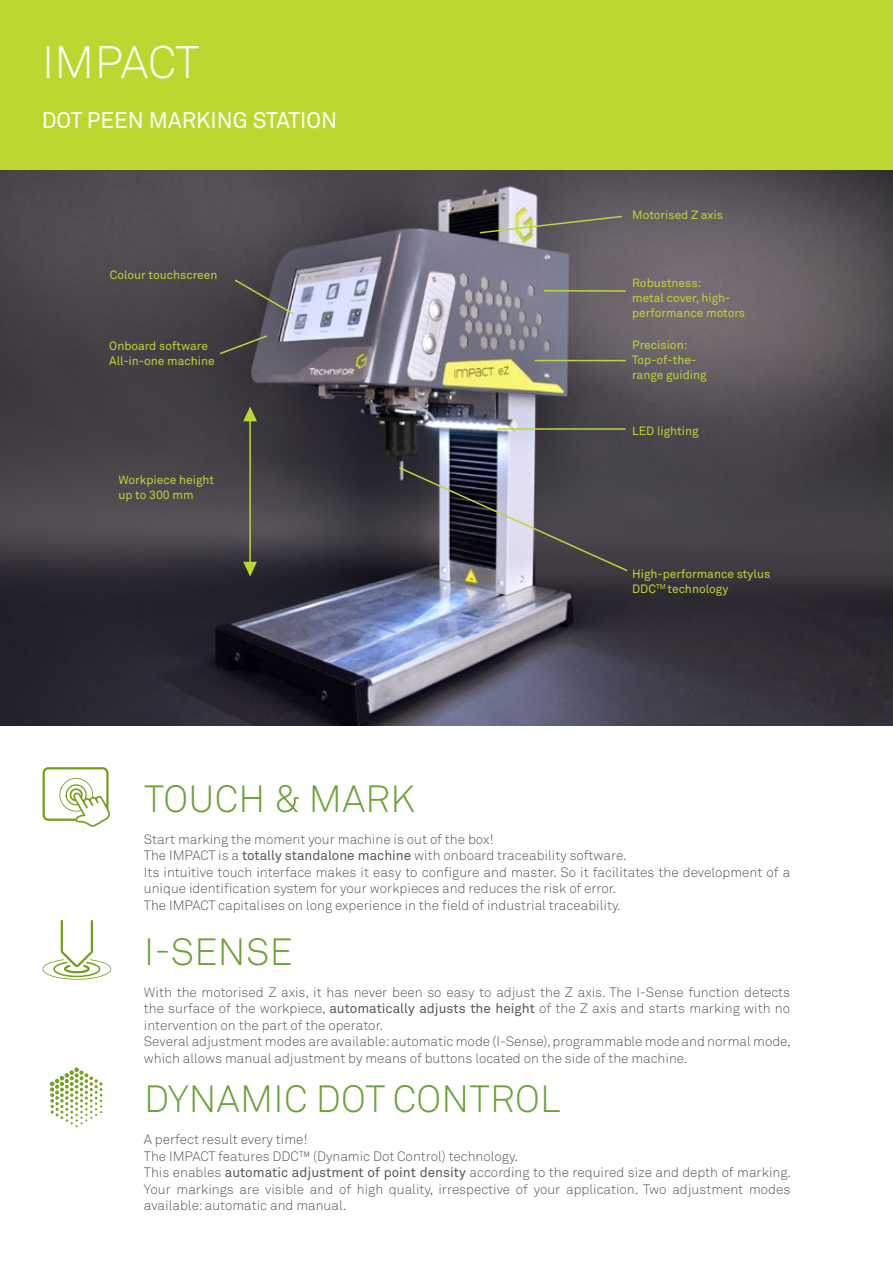
<style>
.page{position:relative;width:893px;height:1263px;background:#fff}
.page>*{position:absolute;margin:0;border:0;box-sizing:border-box;transform-origin:0 0}
.t1{font:300 45px "Akkurat Std";letter-spacing:-.005em;color:#fff}
.t2{font:300 37.5px "Akkurat Std";letter-spacing:.01em;color:#68a335}
.t3{font:22.5px "Akkurat Std";color:#fff}
.t4{font:300 13.5px/16.5px "Akkurat Std";color:#57585a}
.t5{font:12px/15px "Akkurat Std";color:#bed630}
.s1{font-weight:400}
</style>
<div class="page">
<div style="left:0;top:0;width:893px;height:170px;background:#bed630"></div>
<img style="left:0;top:170px;width:893px;height:555px">
<svg style="left:242px;top:406px;width:16px;height:16px"></svg>
<hr style="left:249px;top:417px;width:2px;height:147px;background:#bed638">
<svg style="left:242px;top:561px;width:16px;height:16px"></svg>
<svg style="left:43px;top:767px;width:67px;height:60px"></svg>
<svg style="left:43px;top:920px;width:68px;height:60px"></svg>
<svg style="left:50px;top:1067px;width:53px;height:60px"></svg>
<hr style="left:892px;top:1199px;width:1px;height:64px;background:#000001">
<svg style="left:478px;top:215px;width:146px;height:19px;background:#777669"></svg>
<svg style="left:218px;top:334px;width:51px;height:22px"></svg>
<svg style="left:233px;top:278px;width:63px;height:38px;background:#575558"></svg>
<hr style="left:544px;top:290px;width:82px;height:2px;background:#bed638">
<hr style="left:497px;top:428px;width:129px;height:2px;background:#bed638">
<hr style="left:534px;top:360px;width:92px;height:1px;background:#bed638">
<svg style="left:398px;top:466px;width:231px;height:107px;background:#5b5962"></svg>
<h1 class="t1" style="left:42px;top:36px;width:159px">IMPACT</h1>
<h3 class="t3" style="left:42px;top:107px;width:297px">DOT PEEN MARKING STATION</h3>
<p class="t5" style="left:110px;top:267px;width:109px">Colour touchscreen</p>
<p class="t5" style="left:109px;top:338px;width:107px">Onboard software<br>All-in-one machine</p>
<p class="t5" style="left:118px;top:472px;width:97px">Workpiece height up to 300 mm</p>
<h2 class="t2" style="left:144px;top:776px;width:273px">TOUCH &amp; MARK</h2>
<p class="t5" style="left:632px;top:207px;width:92px">Motorised Z axis</p>
<p class="t5" style="left:632px;top:275px;width:115px">Robustness:<br>metal cover, high&shy;performance motors</p>
<p class="t5" style="left:632px;top:337px;width:76px">Precision:<br>Top-of-the&shy;range guiding</p>
<p class="t5" style="left:632px;top:423px;width:68px">LED lighting</p>
<p class="t5" style="left:632px;top:566px;width:140px">High-performance stylus<br>DDC<sup>TM</sup> technology</p>
<p class="t4" style="left:144px;top:831px;width:648px">Start marking the moment your machine is out of the box!<br>The IMPACT is a <span class="s1">totally standalone machine</span> with onboard traceability software.<br>Its intuitive touch interface makes it easy to configure and master. So it facilitates the development of a unique identification system for your workpieces and reduces the risk of error.<br>The IMPACT capitalises on long experience in the field of industrial traceability.</p>
<h2 class="t2" style="left:144px;top:929px;width:150px">I-SENSE</h2>
<p class="t4" style="left:144px;top:983px;width:648px">With the motorised Z axis, it has never been so easy to adjust the Z axis. The I-Sense function detects the surface of the workpiece, <span class="s1">automatically adjusts the height</span> of the Z axis and starts marking with no intervention on the part of the operator.<br>Several adjustment modes are available: automatic mode (I-Sense), programmable mode and normal mode, which allows manual adjustment by means of buttons located on the side of the machine.</p>
<h2 class="t2" style="left:144px;top:1077px;width:418px">DYNAMIC DOT CONTROL</h2>
<p class="t4" style="left:144px;top:1131px;width:649px">A perfect result every time!<br>The IMPACT features DDC™ (Dynamic Dot Control) technology.<br>This enables <span class="s1">automatic adjustment of point density</span> according to the required size and depth of marking.<br>Your markings are visible and of high quality, irrespective of your application. Two adjustment modes available: automatic and manual.</p>
</div>
